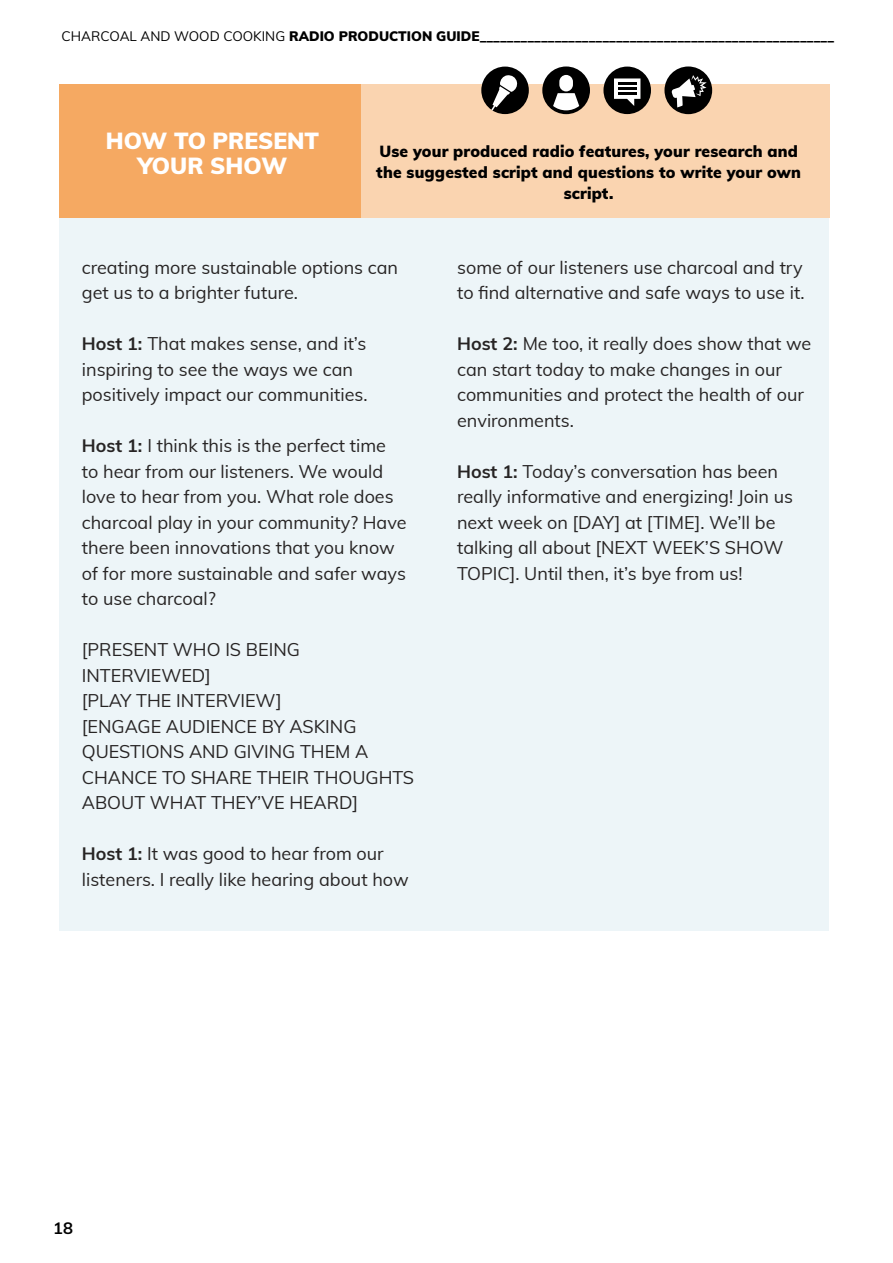
<style>
.page{position:relative;width:893px;height:1263px;background:#fff}
.page>*{position:absolute;margin:0;border:0;box-sizing:border-box;transform-origin:0 0}
.t1{font:900 22.8px/24.5px "Muli";color:#fff;text-align:center}
.t2{font:18px/25.5px "Muli";color:#272424}
.t3{font:700 16.5px "Muli";color:#000}
.t4{font:900 15.75px/21px "Muli";letter-spacing:.01em;color:#000;text-align:center}
.t5{font:900 13.5px "Muli";color:#000}
.s1{font-weight:400}
.s2{font-weight:700}
</style>
<div class="page">
<div style="left:60px;top:86px;width:769px;height:845px;background:#edf5f8"></div>
<div style="left:356px;top:84px;width:473px;height:134px;background:#fad4b0"></div>
<div style="left:60px;top:84px;width:301px;height:134px;background:#f5a962"></div>
<div style="left:481px;top:67px;width:48px;height:47px;background:#000;border-radius:50%"></div>
<svg style="left:491px;top:75px;width:27px;height:36px"></svg>
<div style="left:542px;top:66px;width:48px;height:48px;background:#000;border-radius:50%"></div>
<svg style="left:553px;top:93px;width:26px;height:17px"></svg>
<div style="left:559px;top:75px;width:14px;height:16px;background:#fff;border-radius:7px"></div>
<div style="left:603px;top:67px;width:48px;height:47px;background:#000;border-radius:50%"></div>
<svg style="left:614px;top:78px;width:26px;height:28px"></svg>
<div style="left:664px;top:66px;width:48px;height:48px;background:#000;border-radius:50%"></div>
<svg style="left:671px;top:75px;width:36px;height:32px"></svg>
<p class="t5" style="left:62px;top:26px;width:774px"><span class="s1">CHARCOAL AND WOOD COOKING</span> RADIO PRODUCTION GUIDE____________________________________________________</p>
<p class="t1" style="left:106px;top:128px;width:215px">HOW TO PRESENT<br>YOUR SHOW</p>
<p class="t4" style="left:376px;top:140px;width:426px">Use your produced radio features, your research and the suggested script and questions to write your own script.</p>
<p class="t2" style="left:82px;top:254px;width:318px">creating more sustainable options can get us to a brighter future.</p>
<p class="t2" style="left:82px;top:330px;width:287px"><span class="s2">Host 1:</span> That makes sense, and it’s inspiring to see the ways we can positively impact our communities.</p>
<p class="t2" style="left:82px;top:432px;width:326px"><span class="s2">Host 1:</span> I think this is the perfect time to hear from our listeners. We would love to hear from you. What role does charcoal play in your community? Have there been innovations that you know of for more sustainable and safer ways to use charcoal?</p>
<p class="t2" style="left:82px;top:636px;width:334px">[PRESENT WHO IS BEING<br>INTERVIEWED]<br>[PLAY THE INTERVIEW]<br>[ENGAGE AUDIENCE BY ASKING<br>QUESTIONS AND GIVING THEM A<br>CHANCE TO SHARE THEIR THOUGHTS<br>ABOUT WHAT THEY’VE HEARD]</p>
<p class="t2" style="left:82px;top:840px;width:328px"><span class="s2">Host 1:</span> It was good to hear from our listeners. I really like hearing about how</p>
<p class="t2" style="left:457px;top:254px;width:349px">some of our listeners use charcoal and try to find alternative and safe ways to use it.</p>
<p class="t2" style="left:457px;top:330px;width:356px"><span class="s2">Host 2:</span> Me too, it really does show that we can start today to make changes in our communities and protect the health of our environments.</p>
<p class="t2" style="left:457px;top:458px;width:337px"><span class="s2">Host 1:</span> Today’s conversation has been really informative and energizing! Join us next week on [DAY] at [TIME]. We’ll be talking all about [NEXT WEEK’S SHOW TOPIC]. Until then, it’s bye from us!</p>
<p class="t3" style="left:53px;top:1216px;width:21px">18</p>
</div>
